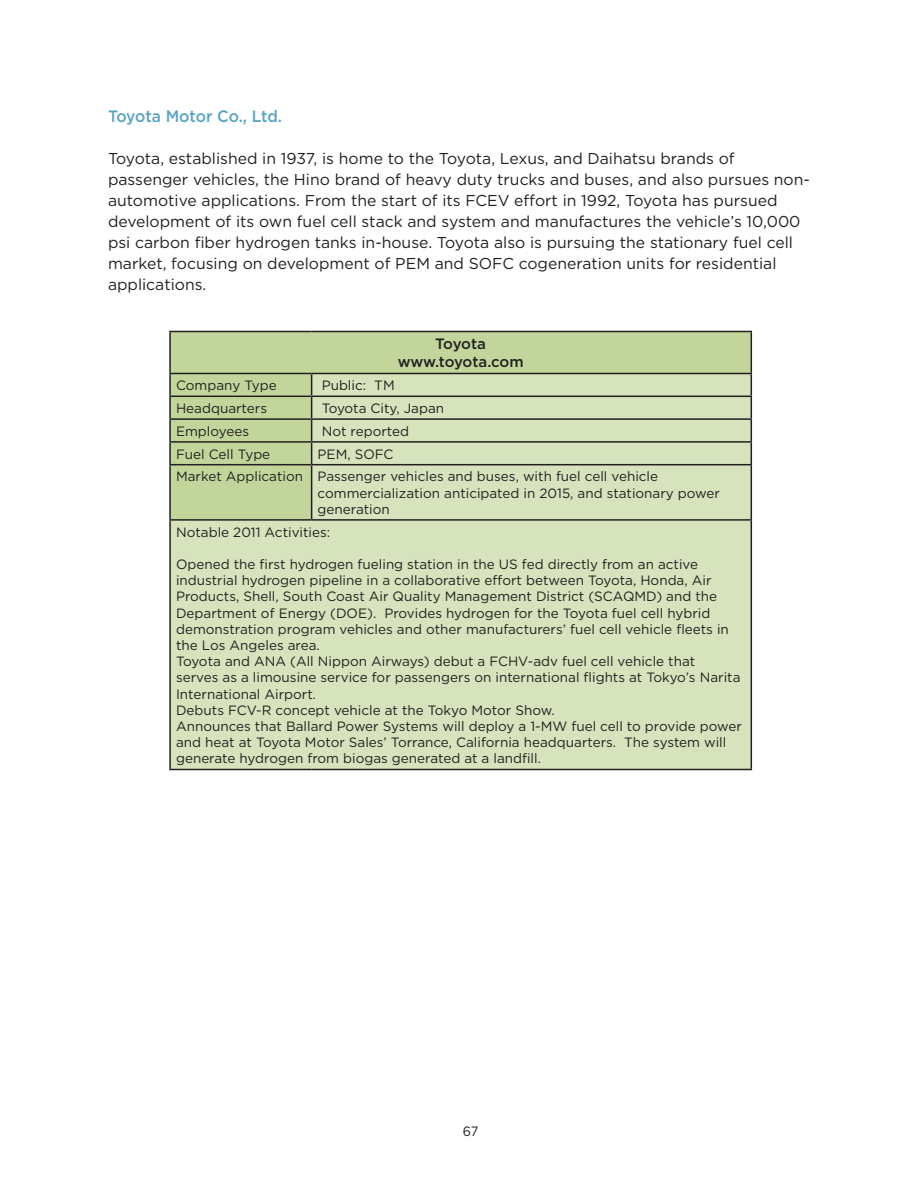
<style>
.page{position:relative;width:918px;height:1188px;background:#fff}
.page>*{position:absolute;margin:0;border:0;box-sizing:border-box;transform-origin:0 0}
.Paragraph_Style_3{font:500 16.5px "Gotham";letter-spacing:-.015em;color:#58a4c4;scale:.95 1}
.Text{font:15.75px/21px "Gotham";color:#231f20}
.Text-2{font:500 15px "Gotham";letter-spacing:-.01em;color:#231f20}
.Text-3{font:13.5px/16.2px "Gotham";color:#231f20}
.Text-4{font:13.5px "Gotham";color:#231f20;scale:.95 1}
</style>
<div class="page">
<div style="left:171px;top:332px;width:580px;height:41px;background:#c2d69b"></div>
<svg style="left:171px;top:374px;width:580px;height:395px;background:#d3e0b8"></svg>
<hr style="left:169px;top:331px;width:143px;height:1px;background:#231f20">
<hr style="left:169px;top:332px;width:2px;height:41px;background:#231f20">
<hr style="left:312px;top:331px;width:440px;height:1px;background:#231f20">
<hr style="left:751px;top:332px;width:1px;height:41px;background:#231f20">
<hr style="left:169px;top:373px;width:143px;height:1px;background:#231f20">
<hr style="left:169px;top:374px;width:2px;height:22px;background:#231f20">
<hr style="left:312px;top:373px;width:440px;height:1px;background:#231f20">
<hr style="left:169px;top:396px;width:143px;height:1px;background:#231f20">
<hr style="left:169px;top:397px;width:2px;height:21px;background:#231f20">
<hr style="left:312px;top:396px;width:440px;height:1px;background:#231f20">
<hr style="left:169px;top:418px;width:143px;height:2px;background:#231f20">
<hr style="left:169px;top:420px;width:2px;height:21px;background:#231f20">
<hr style="left:312px;top:418px;width:440px;height:2px;background:#231f20">
<hr style="left:169px;top:441px;width:143px;height:2px;background:#231f20">
<hr style="left:169px;top:443px;width:2px;height:21px;background:#231f20">
<hr style="left:312px;top:441px;width:440px;height:2px;background:#231f20">
<svg style="left:311px;top:374px;width:1px;height:90px"></svg>
<svg style="left:751px;top:374px;width:1px;height:90px"></svg>
<hr style="left:169px;top:464px;width:143px;height:1px;background:#231f20">
<hr style="left:169px;top:465px;width:2px;height:54px;background:#231f20">
<hr style="left:312px;top:464px;width:440px;height:1px;background:#231f20">
<hr style="left:311px;top:465px;width:1px;height:54px;background:#231f20">
<hr style="left:751px;top:465px;width:1px;height:54px;background:#231f20">
<hr style="left:169px;top:519px;width:143px;height:2px;background:#231f20">
<hr style="left:169px;top:521px;width:2px;height:248px;background:#231f20">
<hr style="left:312px;top:519px;width:440px;height:2px;background:#231f20">
<hr style="left:751px;top:521px;width:1px;height:248px;background:#231f20">
<hr style="left:169px;top:769px;width:143px;height:1px;background:#231f20">
<hr style="left:312px;top:769px;width:440px;height:1px;background:#231f20">
<p class="Paragraph_Style_3" style="left:108px;top:105px;width:185px">Toyota Motor Co., Ltd.</p>
<p class="Text" style="left:108px;top:148px;width:703px">Toyota, established in 1937, is home to the Toyota, Lexus, and Daihatsu brands of passenger vehicles, the Hino brand of heavy duty trucks and buses, and also pursues non&shy;automotive applications. From the start of its FCEV effort in 1992, Toyota has pursued development of its own fuel cell stack and system and manufactures the vehicle’s 10,000 psi carbon fiber hydrogen tanks in-house. Toyota also is pursuing the stationary fuel cell market, focusing on development of PEM and SOFC cogeneration units for residential applications.</p>
<p class="Text-2" style="left:435px;top:334px;width:52px">Toyota</p>
<p class="Text-2" style="left:398px;top:352px;width:127px">www.toyota.com</p>
<p class="Text-3" style="left:176px;top:377px;width:102px">Company Type</p>
<p class="Text-3" style="left:322px;top:377px;width:75px">Public: TM</p>
<p class="Text-3" style="left:176px;top:400px;width:93px">Headquarters</p>
<p class="Text-3" style="left:322px;top:400px;width:124px">Toyota City, Japan</p>
<p class="Text-3" style="left:176px;top:423px;width:74px">Employees</p>
<p class="Text-3" style="left:322px;top:423px;width:89px">Not reported</p>
<p class="Text-3" style="left:176px;top:446px;width:96px">Fuel Cell Type</p>
<p class="Text-3" style="left:318px;top:446px;width:77px">PEM, SOFC</p>
<p class="Text-3" style="left:176px;top:468px;width:129px">Market Application</p>
<p class="Text-3" style="left:318px;top:468px;width:404px">Passenger vehicles and buses, with fuel cell vehicle commercialization anticipated in 2015, and stationary power generation</p>
<p class="Text-3" style="left:176px;top:524px;width:156px">Notable 2011 Activities:</p>
<p class="Text-3" style="left:176px;top:556px;width:554px">Opened the first hydrogen fueling station in the US fed directly from an active industrial hydrogen pipeline in a collaborative effort between Toyota, Honda, Air Products, Shell, South Coast Air Quality Management District (SCAQMD) and the Department of Energy (DOE). Provides hydrogen for the Toyota fuel cell hybrid demonstration program vehicles and other manufacturers’ fuel cell vehicle fleets in the Los Angeles area.</p>
<p class="Text-3" style="left:176px;top:653px;width:566px">Toyota and ANA (All Nippon Airways) debut a FCHV-adv fuel cell vehicle that serves as a limousine service for passengers on international flights at Tokyo’s Narita<br>International Airport.</p>
<p class="Text-3" style="left:176px;top:702px;width:380px">Debuts FCV-R concept vehicle at the Tokyo Motor Show.</p>
<p class="Text-3" style="left:176px;top:718px;width:567px">Announces that Ballard Power Systems will deploy a 1-MW fuel cell to provide power and heat at Toyota Motor Sales’ Torrance, California headquarters. The system will generate hydrogen from biogas generated at a landfill.</p>
<p class="Text-4" style="left:463px;top:1123px;width:18px">67</p>
</div>
